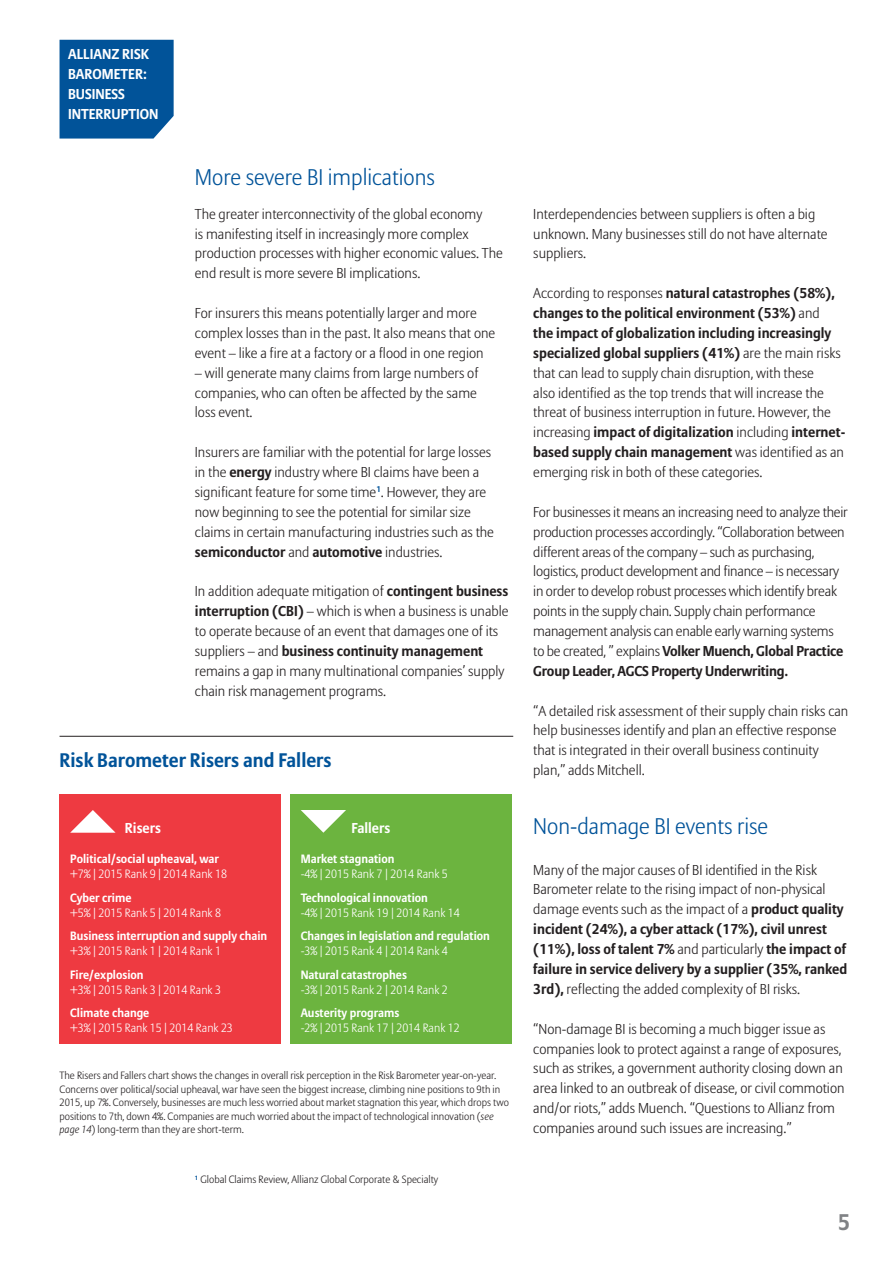
<style>
.page{position:relative;width:893px;height:1263px;background:#fff}
.page>*{position:absolute;margin:0;border:0;box-sizing:border-box;transform-origin:0 0}
.Secondary_headline{font:300 22.5px "Allianz Sans";color:#015399}
.t1{font:700 22.5px "Allianz Sans";color:#808285}
.Boxout_headline{font:700 19.5px "Allianz Sans";color:#015399}
.Body_text{font:300 14.25px/19.8px "Allianz Sans";color:#231f20}
.Body_text-2{font:700 14.25px/19.8px "Allianz Sans";color:#fff}
.Body_text-3{font:300 12px/15px "Allianz Sans";color:#fff}
.Body_text-4{font:700 12px/15px "Allianz Sans";color:#fff}
.Body_text-5{font:300 10.5px/13.5px "Allianz Sans";color:#231f20}
.s1{font-weight:700}
.s2{font-weight:300}
.s3{font-style:italic}
</style>
<div class="page">
<div style="left:60px;top:40px;width:114px;height:99px;background:#015399"></div>
<div style="left:291px;top:794px;width:221px;height:249px;background:#6cb43f"></div>
<div style="left:60px;top:794px;width:221px;height:249px;background:#ee3a41"></div>
<hr style="left:60px;top:736px;width:453px;height:1px;background:#231f20">
<svg style="left:70px;top:810px;width:46px;height:23px"></svg>
<svg style="left:301px;top:810px;width:45px;height:23px"></svg>
<p class="Body_text-2" style="left:68px;top:44px;width:82px">ALLIANZ RISK<br>BAROMETER:</p>
<p class="Body_text-2" style="left:68px;top:84px;width:92px">BUSINESS<br>INTERRUPTION</p>
<p class="Secondary_headline" style="left:195px;top:164px;width:242px">More severe BI implications</p>
<p class="Body_text" style="left:195px;top:204px;width:309px">The greater interconnectivity of the global economy<br>is manifesting itself in increasingly more complex production processes with higher economic values. The end result is more severe BI implications.</p>
<p class="Body_text" style="left:195px;top:303px;width:302px">For insurers this means potentially larger and more complex losses than in the past. It also means that one event – like a fire at a factory or a flood in one region</p>
<p class="Body_text" style="left:195px;top:363px;width:285px;text-align:justify">– will generate many claims from large numbers of companies, who can often be affected by the same loss event.</p>
<p class="Body_text" style="left:195px;top:442px;width:301px">Insurers are familiar with the potential for large losses in the <span class="s1">energy</span> industry where BI claims have been a significant feature for some time<sup>1</sup>. However, they are now beginning to see the potential for similar size claims in certain manufacturing industries such as the <span class="s1">semiconductor</span> and <span class="s1">automotive</span> industries.</p>
<p class="Body_text" style="left:195px;top:581px;width:315px">In addition adequate mitigation of <span class="s1">contingent business interruption (CBI)</span> – which is when a business is unable to operate because of an event that damages one of its suppliers – and <span class="s1">business continuity management </span>remains a gap in many multinational companies’ supply chain risk management programs.</p>
<p class="Boxout_headline" style="left:60px;top:749px;width:274px">Risk Barometer Risers and Fallers</p>
<p class="Body_text-2" style="left:125px;top:818px;width:38px">Risers</p>
<p class="Body_text-2" style="left:351px;top:818px;width:40px">Fallers</p>
<p class="Body_text-4" style="left:70px;top:851px;width:158px">Political/social upheaval, war <span class="s2">+7% | 2015 Rank 9 | 2014 Rank 18</span></p>
<p class="Body_text-3" style="left:70px;top:890px;width:152px"><span class="s1">Cyber crime<br></span>+5% | 2015 Rank 5 | 2014 Rank 8</p>
<p class="Body_text-4" style="left:70px;top:928px;width:199px">Business interruption and supply chain <span class="s2">+3% | 2015 Rank 1 | 2014 Rank 1</span></p>
<p class="Body_text-3" style="left:70px;top:967px;width:152px"><span class="s1">Fire/explosion<br></span>+3% | 2015 Rank 3 | 2014 Rank 3</p>
<p class="Body_text-3" style="left:70px;top:1005px;width:164px"><span class="s1">Climate change<br></span>+3% | 2015 Rank 15 | 2014 Rank 23</p>
<p class="Body_text-3" style="left:301px;top:851px;width:149px"><span class="s1">Market stagnation<br></span>-4% | 2015 Rank 7 | 2014 Rank 5</p>
<p class="Body_text-3" style="left:301px;top:890px;width:161px"><span class="s1">Technological innovation<br></span>-4% | 2015 Rank 19 | 2014 Rank 14</p>
<p class="Body_text-4" style="left:301px;top:928px;width:191px">Changes in legislation and regulation <span class="s2">-3% | 2015 Rank 4 | 2014 Rank 4</span></p>
<p class="Body_text-3" style="left:301px;top:967px;width:149px"><span class="s1">Natural catastrophes<br></span>-3% | 2015 Rank 2 | 2014 Rank 2</p>
<p class="Body_text-3" style="left:301px;top:1005px;width:161px"><span class="s1">Austerity programs<br></span>-2% | 2015 Rank 17 | 2014 Rank 12</p>
<p class="Body_text-5" style="left:60px;top:1068px;width:451px">The Risers and Fallers chart shows the changes in overall risk perception in the Risk Barometer year-on-year.<br>Concerns over political/social upheaval, war have seen the biggest increase, climbing nine positions to 9th in 2015, up 7%. Conversely, businesses are much less worried about market stagnation this year, which drops two positions to 7th, down 4%. Companies are much worried about the impact of technological innovation (<span class="s3">see page 14</span>) long-term than they are short-term.</p>
<p class="Body_text-5" style="left:195px;top:1173px;width:245px"><sup>1</sup> Global Claims Review, Allianz Global Corporate &amp; Specialty</p>
<p class="Body_text" style="left:533px;top:204px;width:296px">Interdependencies between suppliers is often a big unknown. Many businesses still do not have alternate suppliers.</p>
<p class="Body_text" style="left:533px;top:283px;width:313px">According to responses <span class="s1">natural catastrophes (58%), changes to the political environment (53%)</span> and<br><span class="s1">the impact of globalization including increasingly specialized global suppliers (41%)</span> are the main risks that can lead to supply chain disruption, with these<br>also identified as the top trends that will increase the threat of business interruption in future. However, the increasing <span class="s1">impact of digitalization</span> including <span class="s1">internet&shy;based supply chain management</span> was identified as an emerging risk in both of these categories.</p>
<p class="Body_text" style="left:533px;top:502px;width:316px">For businesses it means an increasing need to analyze their production processes accordingly. “Collaboration between different areas of the company – such as purchasing, logistics, product development and finance – is necessary in order to develop robust processes which identify break points in the supply chain. Supply chain performance management analysis can enable early warning systems to be created, ” explains <span class="s1">Volker Muench, Global Practice Group Leader, AGCS Property Underwriting.</span></p>
<p class="Body_text" style="left:533px;top:700px;width:317px">“A detailed risk assessment of their supply chain risks can help businesses identify and plan an effective response that is integrated in their overall business continuity plan,” adds Mitchell.</p>
<p class="Secondary_headline" style="left:533px;top:812px;width:236px">Non-damage BI events rise</p>
<p class="Body_text" style="left:533px;top:859px;width:315px">Many of the major causes of BI identified in the Risk Barometer relate to the rising impact of non-physical damage events such as the impact of a <span class="s1">product quality incident (24%), a cyber attack (17%), civil unrest (11%), loss of talent 7%</span> and particularly <span class="s1">the impact of failure in service delivery by a supplier (35%, ranked 3rd),</span> reflecting the added complexity of BI risks.</p>
<p class="Body_text" style="left:533px;top:1018px;width:313px">“Non-damage BI is becoming a much bigger issue as companies look to protect against a range of exposures, such as strikes, a government authority closing down an area linked to an outbreak of disease, or civil commotion and/or riots,” adds Muench. “Questions to Allianz from companies around such issues are increasing.”</p>
<h1 class="t1" style="left:838px;top:1208px;width:14px">5</h1>
</div>
